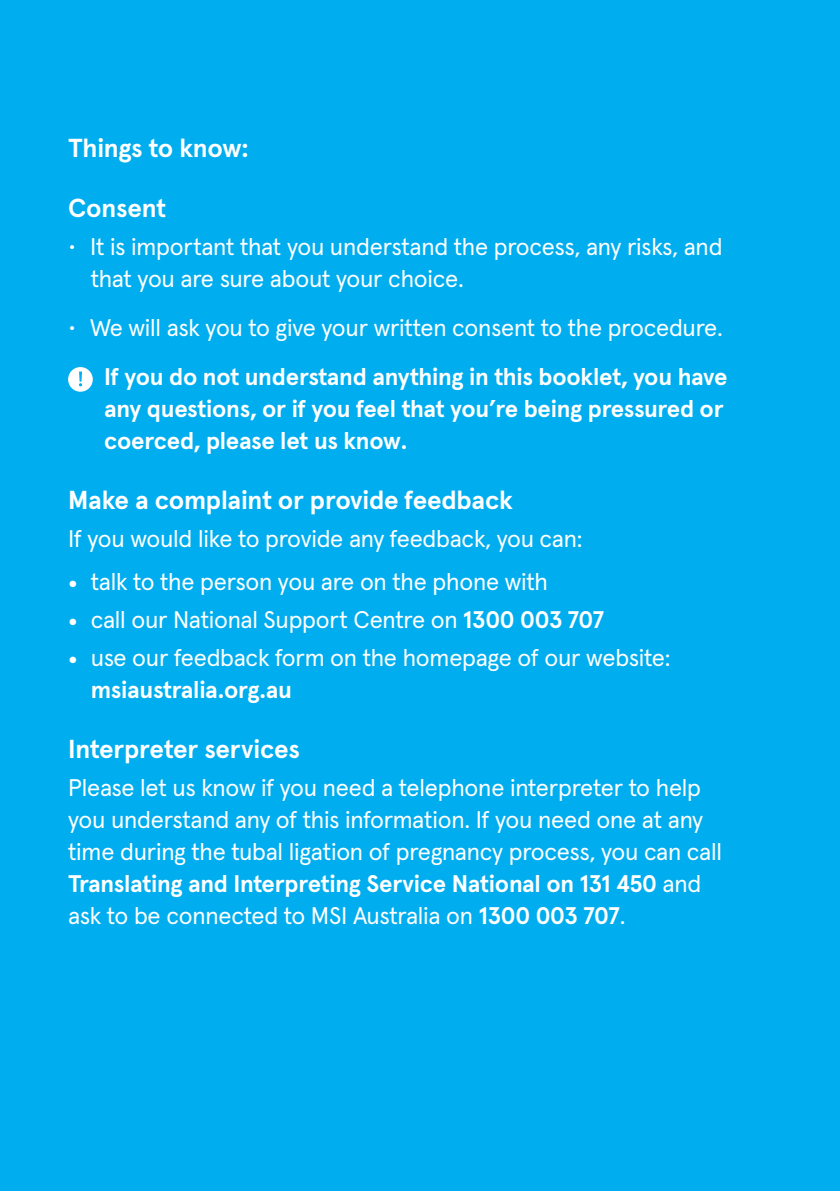
<style>
.page{position:relative;width:840px;height:1191px;background:#fff}
.page>*{position:absolute;margin:0;border:0;box-sizing:border-box;transform-origin:0 0}
.H1_2{font:700 26px "Apercu Pro";letter-spacing:-.01em;color:#fff}
.BODY{font:24px/32px "Apercu Pro";letter-spacing:-.01em;color:#fff}
.BULLETS_LARGE{font:700 24px/32px "Apercu Pro";letter-spacing:-.015em;color:#fff}
.s1{font-family:"Filson Pro";font-weight:700}
.s2{font-weight:700}
</style>
<div class="page">
<div style="left:0;top:0;width:839px;height:1191px;background:#00aeef"></div>
<div style="left:68px;top:367px;width:25px;height:25px;background:#fff;border-radius:50%"></div>
<svg style="left:79px;top:371px;width:3px;height:15px"></svg>
<p class="H1_2" style="left:68px;top:127px;width:182px">Things to know:</p>
<p class="H1_2" style="left:68px;top:188px;width:99px">Consent</p>
<p class="BODY" style="left:91px;top:228px;width:633px;text-indent:-23px">• It is important that you understand the process, any risks, and that you are sure about your choice.</p>
<p class="BODY" style="left:68px;top:309px;width:656px">• We will ask you to give your written consent to the procedure.</p>
<p class="BULLETS_LARGE" style="left:104px;top:359px;width:624px">If you do not understand anything in this booklet, you have any questions, or if you feel that you’re being pressured or coerced, please let us know.</p>
<p class="H1_2" style="left:68px;top:480px;width:446px">Make a complaint or provide feedback</p>
<p class="BODY" style="left:68px;top:520px;width:515px">If you would like to provide any feedback, you can:</p>
<p class="BODY" style="left:68px;top:564px;width:481px"><span class="s1">•</span> talk to the person you are on the phone with</p>
<p class="BODY" style="left:68px;top:601px;width:537px"><span class="s1">•</span> call our National Support Centre on <span class="s2">1300 003 707</span></p>
<p class="BODY" style="left:91px;top:639px;width:581px;text-indent:-23px"><span class="s1">•</span> use our feedback form on the homepage of our website: <span class="s2">msiaustralia.org.au</span></p>
<p class="H1_2" style="left:68px;top:728px;width:233px">Interpreter services</p>
<p class="BODY" style="left:68px;top:769px;width:655px">Please let us know if you need a telephone interpreter to help you understand any of this information. If you need one at any time during the tubal ligation of pregnancy process, you can call <span class="s2">Translating and Interpreting Service National on 131 450</span> and ask to be connected to MSI Australia on <span class="s2">1300 003 707</span>.</p>
</div>
